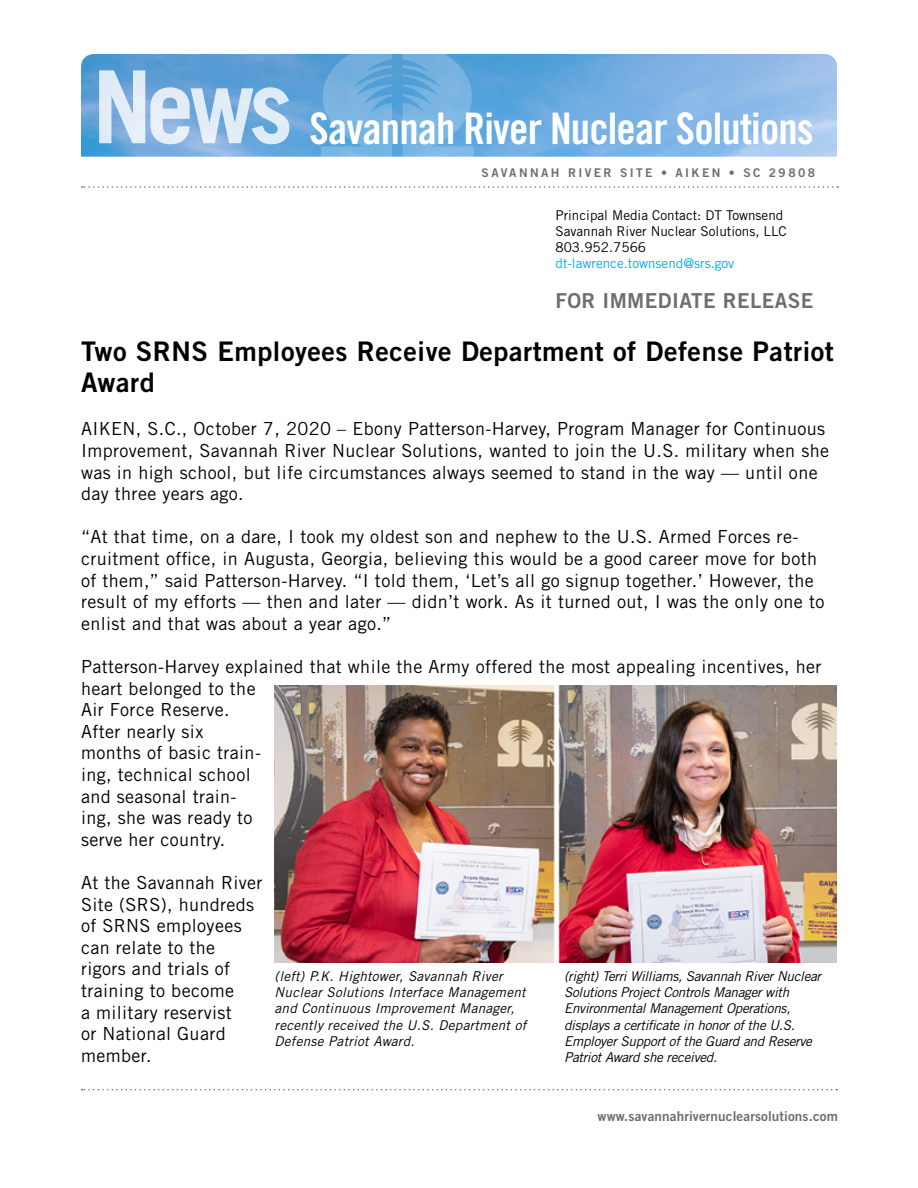
<style>
.page{position:relative;width:918px;height:1188px;background:#fff}
.page>*{position:absolute;margin:0;border:0;box-sizing:border-box;transform-origin:0 0}
.t1{font:43.5px "Trade Gothic LT Std Bd Cn 20";letter-spacing:-.02em;color:#fff}
.t2{font:27px/31.5px "Trade Gothic LT Std Bd 2";letter-spacing:.02em;color:#000}
.t3{font:20.7px "Trade Gothic LT Std Bd 2";letter-spacing:.02em;color:#6d6e71}
.t4{font:18px/21.6px "Trade Gothic LT Std";letter-spacing:.02em;color:#000}
.t5{font:italic 13.5px/16.2px "Trade Gothic LT Std";letter-spacing:-.02em;color:#000}
.t6{font:italic 13.5px/16.2px "Trade Gothic LT Std";letter-spacing:.02em;color:#000}
.t7{font:13.5px/16.2px "Trade Gothic LT Std";color:#000}
.t8{font:13.5px "Trade Gothic LT Std Bd 2";letter-spacing:.01em;color:#6d6e71}
.t9{font:13.5px "Trade Gothic LT Std";color:#00aeef}
.t10{font:12px "Trade Gothic LT Std Bd 2";letter-spacing:.2em;color:#6d6e71}
</style>
<div class="page">
<img style="left:81px;top:54px;width:756px;height:103px">
<svg style="left:321px;top:54px;width:71px;height:103px;background:#6eaedd"></svg>
<svg style="left:403px;top:54px;width:71px;height:103px;background:#71b0df"></svg>
<svg style="left:99px;top:70px;width:190px;height:74px;background:#a7c9e8"></svg>
<svg style="left:82px;top:1089px;width:755px;height:1px"></svg>
<svg style="left:82px;top:186px;width:756px;height:2px"></svg>
<img style="left:275px;top:686px;width:562px;height:276px">
<h1 class="t1" style="left:310px;top:102px;width:506px">Savannah River Nuclear Solutions</h1>
<p class="t10" style="left:482px;top:165px;width:335px">SAVANNAH RIVER SITE • AIKEN • SC 29808</p>
<p class="t7" style="left:555px;top:207px;width:233px">Principal Media Contact: DT Townsend<br>Savannah River Nuclear Solutions, LLC<br>803.952.7566</p>
<p class="t9" style="left:555px;top:255px;width:180px">dt-lawrence.townsend@srs.gov</p>
<p class="t3" style="left:555px;top:288px;width:260px">FOR IMMEDIATE RELEASE</p>
<h2 class="t2" style="left:81px;top:335px;width:754px">Two SRNS Employees Receive Department of Defense Patriot<br>Award</h2>
<p class="t4" style="left:81px;top:418px;width:750px">AIKEN, S.C., October 7, 2020 – Ebony Patterson-Harvey, Program Manager for Continuous Improvement, Savannah River Nuclear Solutions, wanted to join the U.S. military when she was in high school, but life circumstances always seemed to stand in the way — until one day three years ago.</p>
<p class="t4" style="left:81px;top:526px;width:745px">“At that time, on a dare, I took my oldest son and nephew to the U.S. Armed Forces re&shy;cruitment office, in Augusta, Georgia, believing this would be a good career move for both of them,” said Patterson-Harvey. “I told them, ‘Let’s all go signup together.’ However, the result of my efforts — then and later — didn’t work. As it turned out, I was the only one to enlist and that was about a year ago.”</p>
<p class="t4" style="left:81px;top:656px;width:742px">Patterson-Harvey explained that while the Army offered the most appealing incentives, her heart belonged to the<br>Air Force Reserve.<br>After nearly six<br>months of basic train-<br>ing, technical school<br>and seasonal train-<br>ing, she was ready to<br>serve her country.</p>
<p class="t4" style="left:81px;top:872px;width:183px">At the Savannah River<br>Site (SRS), hundreds of SRNS employees can relate to the rigors and trials of training to become<br>a military reservist<br>or National Guard member.</p>
<p class="t6" style="left:275px;top:968px;width:253px">(left) P.K. Hightower, Savannah River Nuclear Solutions Interface Management and Continuous Improvement Manager, recently received the U.S. Department of Defense Patriot Award.</p>
<p class="t5" style="left:564px;top:968px;width:259px">(right) Terri Williams, Savannah River Nuclear Solutions Project Controls Manager with Environmental Management Operations, displays a certificate in honor of the U.S.<br>Employer Support of the Guard and Reserve Patriot Award she received.</p>
<p class="t8" style="left:598px;top:1107px;width:242px">www.savannahrivernuclearsolutions.com</p>
</div>
